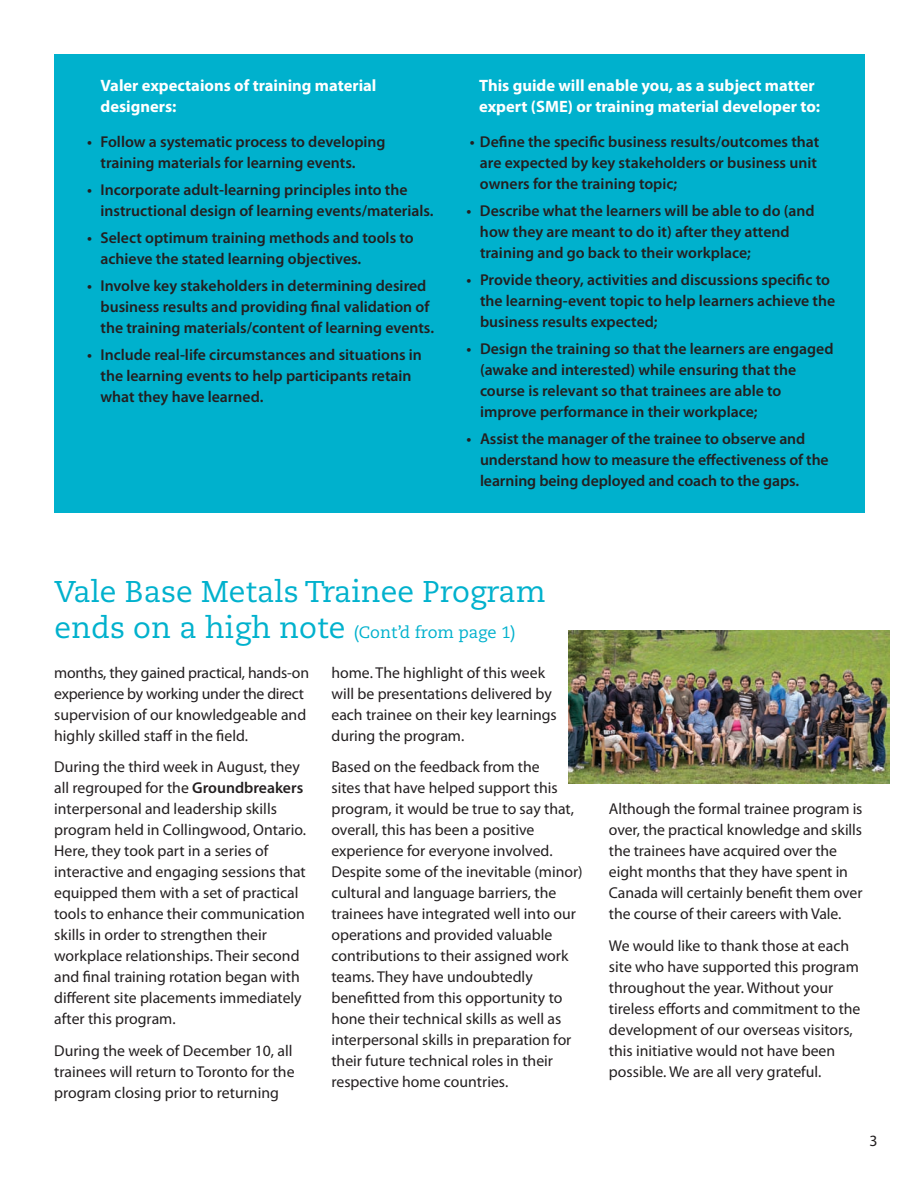
<style>
.page{position:relative;width:918px;height:1188px;background:#fff}
.page>*{position:absolute;margin:0;border:0;box-sizing:border-box;transform-origin:0 0}
.t1{font:30px "Caecilia";color:#00b1cd}
.t2{font:700 16.5px/21px "Myriad Pro";color:#fff}
.t3{font:16.5px "Caecilia";color:#00b1cd}
.t4{font:15.75px/21px "Myriad Pro";color:#231f20}
.t5{font:600 15.75px/21px "Myriad Pro";color:#231f20}
.s1{font-size:30px}
.s2{font-weight:600}
</style>
<div class="page">
<div style="left:54px;top:54px;width:810px;height:459px;background:#00b1cd"></div>
<img style="left:568px;top:631px;width:322px;height:153px">
<p class="t2" style="left:100px;top:76px;width:277px">Valer expectaions of training material designers:</p>
<p class="t2" style="left:479px;top:76px;width:342px">This guide will enable you, as a subject matter expert (SME) or training material developer to:</p>
<p class="t5" style="left:100px;top:132px;width:287px;text-indent:-13px">• Follow a systematic process to developing training materials for learning events.</p>
<p class="t5" style="left:100px;top:180px;width:335px;text-indent:-13px">• Incorporate adult-learning principles into the instructional design of learning events/materials.</p>
<p class="t5" style="left:100px;top:228px;width:315px;text-indent:-13px">• Select optimum training methods and tools to achieve the stated learning objectives.</p>
<p class="t5" style="left:100px;top:276px;width:335px;text-indent:-13px">• Involve key stakeholders in determining desired business results and providing final validation of the training materials/content of learning events.</p>
<p class="t5" style="left:100px;top:345px;width:323px;text-indent:-13px">• Include real-life circumstances and situations in the learning events to help participants retain what they have learned.</p>
<p class="t5" style="left:480px;top:132px;width:341px;text-indent:-10px">• Define the specific business results/outcomes that are expected by key stakeholders or business unit owners for the training topic;</p>
<p class="t5" style="left:480px;top:201px;width:336px;text-indent:-13px">• Describe what the learners will be able to do (and how they are meant to do it) after they attend training and go back to their workplace;</p>
<p class="t5" style="left:480px;top:270px;width:357px;text-indent:-13px">• Provide theory, activities and discussions specific to the learning-event topic to help learners achieve the business results expected;</p>
<p class="t5" style="left:480px;top:339px;width:355px;text-indent:-13px">• Design the training so that the learners are engaged (awake and interested) while ensuring that the course is relevant so that trainees are able to improve performance in their workplace;</p>
<p class="t5" style="left:480px;top:429px;width:350px;text-indent:-13px">• Assist the manager of the trainee to observe and understand how to measure the effectiveness of the learning being deployed and coach to the gaps.</p>
<h1 class="t1" style="left:54px;top:579px;width:493px">Vale Base Metals Trainee Program</h1>
<p class="t3" style="left:54px;top:625px;width:463px"><span class="s1">ends on a high note</span> (Cont’d from page 1)</p>
<p class="t4" style="left:331px;top:663px;width:227px">home. The highlight of this week will be presentations delivered by each trainee on their key learnings during the program.</p>
<p class="t4" style="left:331px;top:758px;width:253px">Based on the feedback from the<br>sites that have helped support this program, it would be true to say that, overall, this has been a positive experience for everyone involved.<br>Despite some of the inevitable (minor) cultural and language barriers, the trainees have integrated well into our operations and provided valuable contributions to their assigned work teams. They have undoubtedly benefitted from this opportunity to hone their technical skills as well as interpersonal skills in preparation for their future technical roles in their respective home countries.</p>
<p class="t4" style="left:54px;top:663px;width:256px">months, they gained practical, hands-on experience by working under the direct supervision of our knowl edgeable and highly skilled staff in the field.</p>
<p class="t4" style="left:54px;top:758px;width:253px">During the third week in August, they all regrouped for the <span class="s2">Groundbreakers </span>interpersonal and leadership skills program held in Collingwood, Ontario.<br>Here, they took part in a series of interactive and engaging sessions that equipped them with a set of practical tools to enhance their communication skills in order to strengthen their workplace relationships. Their second and final training rotation began with different site placements immediately after this program.</p>
<p class="t4" style="left:54px;top:1041px;width:242px">During the week of December 10, all trainees will return to Toronto for the program closing prior to returning</p>
<p class="t4" style="left:609px;top:800px;width:255px">Although the formal trainee program is over, the practical knowledge and skills the trainees have acquired over the eight months that they have spent in Canada will certainly benefit them over the course of their careers with Vale.</p>
<p class="t4" style="left:609px;top:936px;width:253px">We would like to thank those at each site who have supported this program throughout the year. Without your tireless efforts and commitment to the development of our overseas visitors, this initiative would not have been possible. We are all very grateful.</p>
<p class="t4" style="left:869px;top:1131px;width:10px">3</p>
</div>
